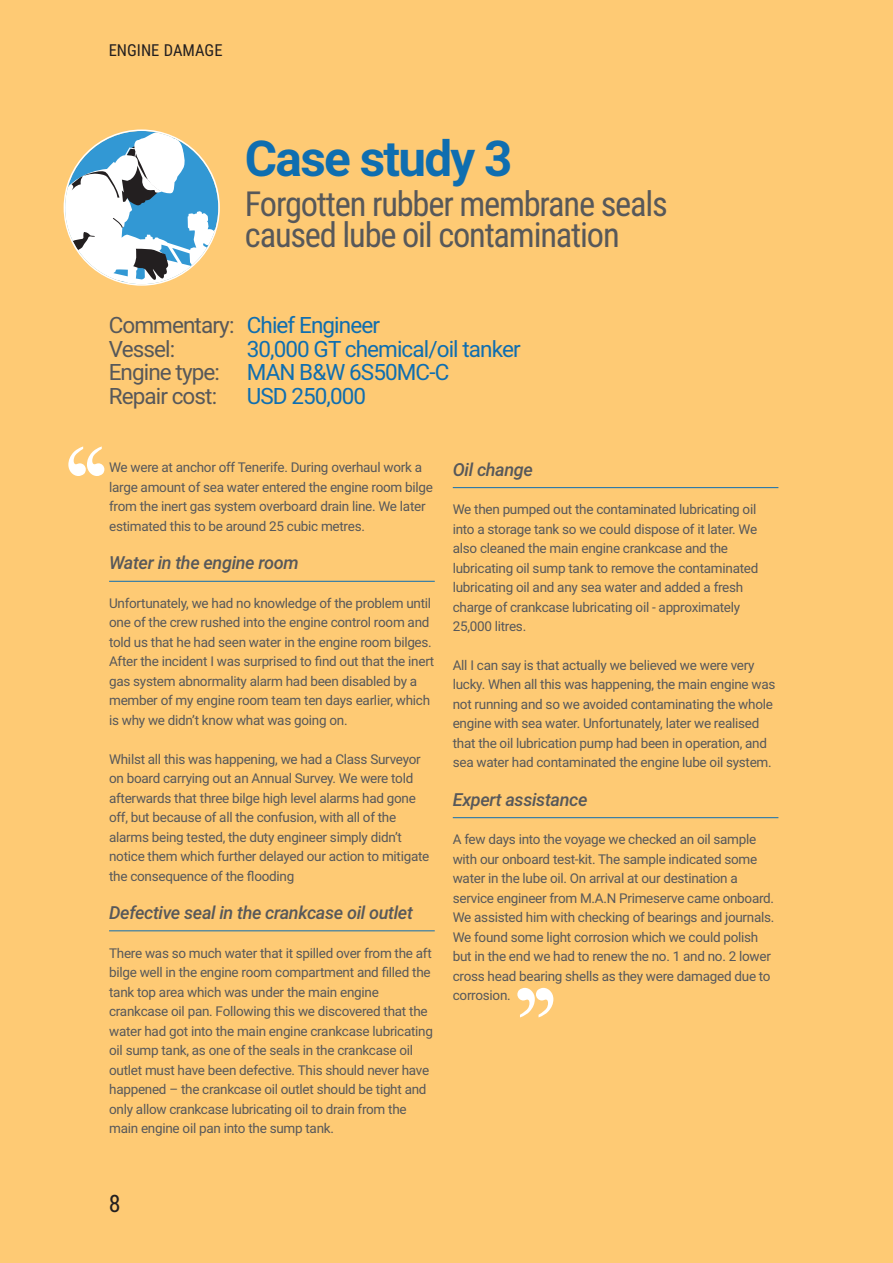
<style>
.page{position:relative;width:893px;height:1263px;background:#feca74}
.page>*{position:absolute;margin:0;border:0;box-sizing:border-box;transform-origin:0 0}
.t1{font:117px "Times New Roman";color:#fff}
.t2{font:700 49.5px "Roboto";letter-spacing:-.035em;color:#0f6eb0}
.t3{font:34.5px/31.5px "Roboto Condensed";letter-spacing:-.035em;color:#57585a}
.t4{font:24px "Roboto Condensed";color:#231f20}
.t5{font:22.5px/23.5px "Roboto";letter-spacing:-.04em;color:#0f6eb0}
.t6{font:22.5px/23.5px "Roboto";letter-spacing:-.04em;color:#57585a}
.t7{font:italic 500 18px "Roboto";letter-spacing:-.02em;color:#57585a}
.t8{font:16.5px "Roboto Condensed";color:#231f20}
.t9{font:13.5px/19.5px "Roboto";letter-spacing:-.02em;color:#57585a}
.s1{color:#0f6eb0}
.s2{color:#57585a}
</style>
<div class="page">
<svg style="left:64px;top:129px;width:156px;height:157px"></svg>
<hr style="left:109px;top:581px;width:326px;height:1px;background:#0f6eb0">
<hr style="left:109px;top:930px;width:326px;height:1px;background:#0f6eb0">
<hr style="left:453px;top:487px;width:325px;height:1px;background:#0f6eb0">
<hr style="left:453px;top:817px;width:325px;height:1px;background:#0f6eb0">
<p class="t8" style="left:109px;top:41px;width:115px">ENGINE DAMAGE</p>
<h2 class="t2" style="left:245px;top:130px;width:269px">Case study 3</h2>
<h3 class="t3" style="left:245px;top:188px;width:424px">Forgotten rubber membrane seals caused lube oil contamination</h3>
<h3 class="t6" style="left:109px;top:313px;width:273px">Commentary: <span class="s1">Chief Engineer<br></span>Vessel:</h3>
<h3 class="t5" style="left:109px;top:337px;width:413px;text-indent:138px">30,000 GT chemical/oil tanker<br><span class="s2">Engine type:</span> MAN B&amp;W 6S50MC-C<br><span class="s2">Repair cost:</span></h3>
<h3 class="t5" style="left:247px;top:384px;width:121px">USD 250,000</h3>
<h1 class="t1" style="left:58px;top:417px;width:59px">‘‘</h1>
<p class="t9" style="left:109px;top:458px;width:325px">We were at anchor off Tenerife. During overhaul work a large amount of sea water entered the engine room bilge from the inert gas system overboard drain line. We later estimated this to be around 25 cubic metres.</p>
<h3 class="t7" style="left:109px;top:553px;width:191px">Water in the engine room</h3>
<p class="t9" style="left:109px;top:593px;width:327px">Unfortunately, we had no knowledge of the problem until one of the crew rushed into the engine control room and told us that he had seen water in the engine room bilges.<br>After the incident I was surprised to find out that the inert gas system abnormality alarm had been disabled by a member of my engine room team ten days earlier, which is why we didn’t know what was going on.</p>
<p class="t9" style="left:109px;top:749px;width:322px">Whilst all this was happening, we had a Class Surveyor on board carrying out an Annual Survey. We were told afterwards that three bilge high level alarms had gone off, but because of all the confusion, with all of the alarms being tested, the duty engineer simply didn’t notice them which further delayed our action to mitigate the consequence of the flooding</p>
<h3 class="t7" style="left:109px;top:902px;width:305px">Defective seal in the crankcase oil outlet</h3>
<p class="t9" style="left:109px;top:943px;width:325px">There was so much water that it spilled over from the aft bilge well in the engine room compartment and filled the tank top area which was under the main engine crankcase oil pan. Following this we discovered that the water had got into the main engine crankcase lubricating oil sump tank, as one of the seals in the crankcase oil outlet must have been defective. This should never have happened – the crankcase oil outlet should be tight and only allow crankcase lubricating oil to drain from the main engine oil pan into the sump tank.</p>
<h3 class="t7" style="left:453px;top:459px;width:82px">Oil change</h3>
<p class="t9" style="left:453px;top:500px;width:307px">We then pumped out the contaminated lubricating oil into a storage tank so we could dispose of it later. We also cleaned the main engine crankcase and the lubricating oil sump tank to remove the contaminated lubricating oil and any sea water and added a fresh charge of crankcase lubricating oil - approximately 25,000 litres.</p>
<p class="t9" style="left:453px;top:655px;width:324px">All I can say is that actually we believed we were very lucky. When all this was happening, the main engine was not running and so we avoided contaminating the whole engine with sea water. Unfortunately, later we realised that the oil lubrication pump had been in operation, and sea water had contaminated the engine lube oil system.</p>
<h3 class="t7" style="left:453px;top:789px;width:136px">Expert assistance</h3>
<p class="t9" style="left:453px;top:830px;width:323px">A few days into the voyage we checked an oil sample with our onboard test-kit. The sample indicated some water in the lube oil. On arrival at our destination a service engineer from M.A.N Primeserve came onboard.<br>We assisted him with checking of bearings and journals.<br>We found some light corrosion which we could polish but in the end we had to renew the no. 1 and no. 2 lower cross head bearing shells as they were damaged due to corrosion.</p>
<h1 class="t1" style="left:506px;top:958px;width:59px">’’</h1>
<h3 class="t4" style="left:109px;top:1189px;width:13px">8</h3>
</div>
